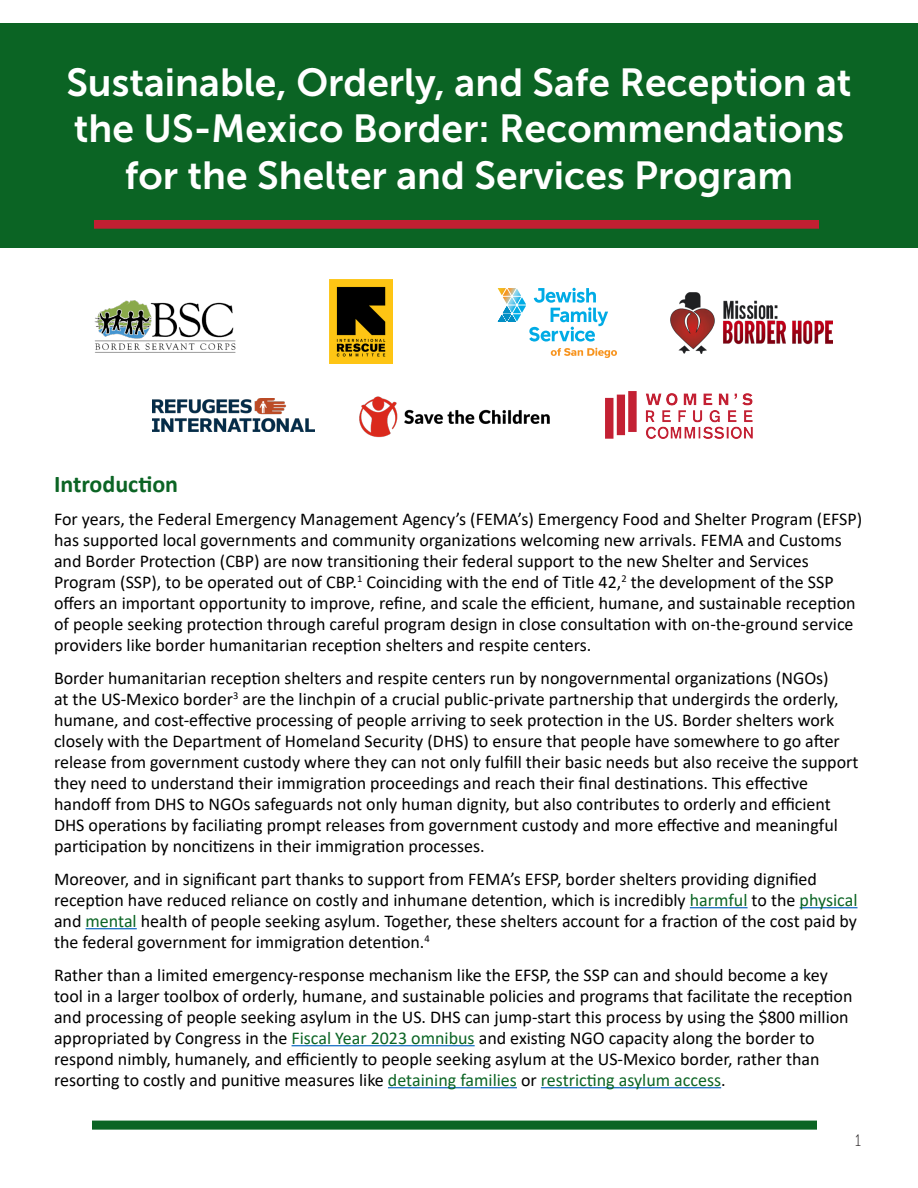
<style>
.page{position:relative;width:918px;height:1188px;background:#fff}
.page>*{position:absolute;margin:0;border:0;box-sizing:border-box;transform-origin:0 0}
.t1{font:39px/46.8px "Museo Sans 700";color:#fff;text-align:center}
.Heading_1{font:700 24px "Calibri";color:#0b6424}
.Paragraph_text{font:18px/21px "Calibri";color:#000}
.t2{font:16.5px "Museo Sans Cond 100";color:#231f20}
.s1{color:#0b6424}
</style>
<div class="page">
<div style="left:0;top:23px;width:918px;height:225px;background:#0b6424"></div>
<svg style="left:94px;top:220px;width:725px;height:9px;background:#bb2131"></svg>
<img style="left:152px;top:399px;width:162px;height:32px">
<img style="left:605px;top:391px;width:148px;height:48px">
<hr style="left:690px;top:907px;width:58px;height:1px;background:#0563c1">
<hr style="left:800px;top:907px;width:58px;height:1px;background:#0563c1">
<hr style="left:86px;top:928px;width:51px;height:1px;background:#0563c1">
<hr style="left:292px;top:1045px;width:183px;height:1px;background:#0563c1">
<hr style="left:388px;top:1087px;width:129px;height:1px;background:#0563c1">
<hr style="left:541px;top:1087px;width:180px;height:1px;background:#0563c1">
<svg style="left:92px;top:1121px;width:725px;height:9px;background:#146a2c"></svg>
<img style="left:94px;top:300px;width:142px;height:53px">
<img style="left:670px;top:293px;width:162px;height:60px">
<img style="left:330px;top:280px;width:63px;height:84px">
<svg style="left:498px;top:288px;width:110px;height:54px"></svg>
<svg style="left:551px;top:348px;width:66px;height:10px"></svg>
<img style="left:359px;top:396px;width:191px;height:42px">
<p class="t1" style="left:66px;top:59px;width:787px">Sustainable, Orderly, and Safe Reception at the US-Mexico Border: Recommendations for the Shelter and Services Program</p>
<h1 class="Heading_1" style="left:54px;top:467px;width:126px">Introduction</h1>
<p class="Paragraph_text" style="left:54px;top:508px;width:810px">For years, the Federal Emergency Management Agency’s (FEMA’s) Emergency Food and Shelter Program (EFSP) has supported local governments and community organizations welcoming new arrivals. FEMA and Customs and Border Protection (CBP) are now transitioning their federal support to the new Shelter and Services Program (SSP), to be operated out of CBP.<sup>1</sup> Coinciding with the end of Title 42,<sup>2</sup> the development of the SSP offers an important opportunity to improve, refine, and scale the efficient, humane, and sustainable reception of people seeking protection through careful program design in close consultation with on-the-ground service providers like border humanitarian reception shelters and respite centers.</p>
<p class="Paragraph_text" style="left:54px;top:667px;width:806px">Border humanitarian reception shelters and respite centers run by nongovernmental organizations (NGOs)<br>at the US-Mexico border<sup>3</sup> are the linchpin of a crucial public-private partnership that undergirds the orderly, humane, and cost-effective processing of people arriving to seek protection in the US. Border shelters work closely with the Department of Homeland Security (DHS) to ensure that people have somewhere to go after release from government custody where they can not only fulfill their basic needs but also receive the support they need to understand their immigration proceedings and reach their final destinations. This effective handoff from DHS to NGOs safeguards not only human dignity, but also contributes to orderly and efficient DHS operations by faciliating prompt releases from government custody and more effective and meaningful participation by noncitizens in their immigration processes.</p>
<p class="Paragraph_text" style="left:54px;top:868px;width:805px">Moreover, and in significant part thanks to support from FEMA’s EFSP, border shelters providing dignified reception have reduced reliance on costly and inhumane detention, which is incredibly <span class="s1">harmful</span> to the <span class="s1">physical </span>and <span class="s1">mental</span> health of people seeking asylum. Together, these shelters account for a fraction of the cost paid by the federal government for immigration detention.<sup>4</sup></p>
<p class="Paragraph_text" style="left:54px;top:964px;width:800px">Rather than a limited emergency-response mechanism like the EFSP, the SSP can and should become a key tool in a larger toolbox of orderly, humane, and sustainable policies and programs that facilitate the reception and processing of people seeking asylum in the US. DHS can jump-start this process by using the $800 million appropriated by Congress in the <span class="s1">Fiscal Year 2023 omnibus</span> and existing NGO capacity along the border to respond nimbly, humanely, and efficiently to people seeking asylum at the US-Mexico border, rather than resorting to costly and punitive measures like <span class="s1">detaining families</span> or <span class="s1">restricting asylum access</span>.</p>
<p class="t2" style="left:855px;top:1132px;width:7px">1</p>
</div>
